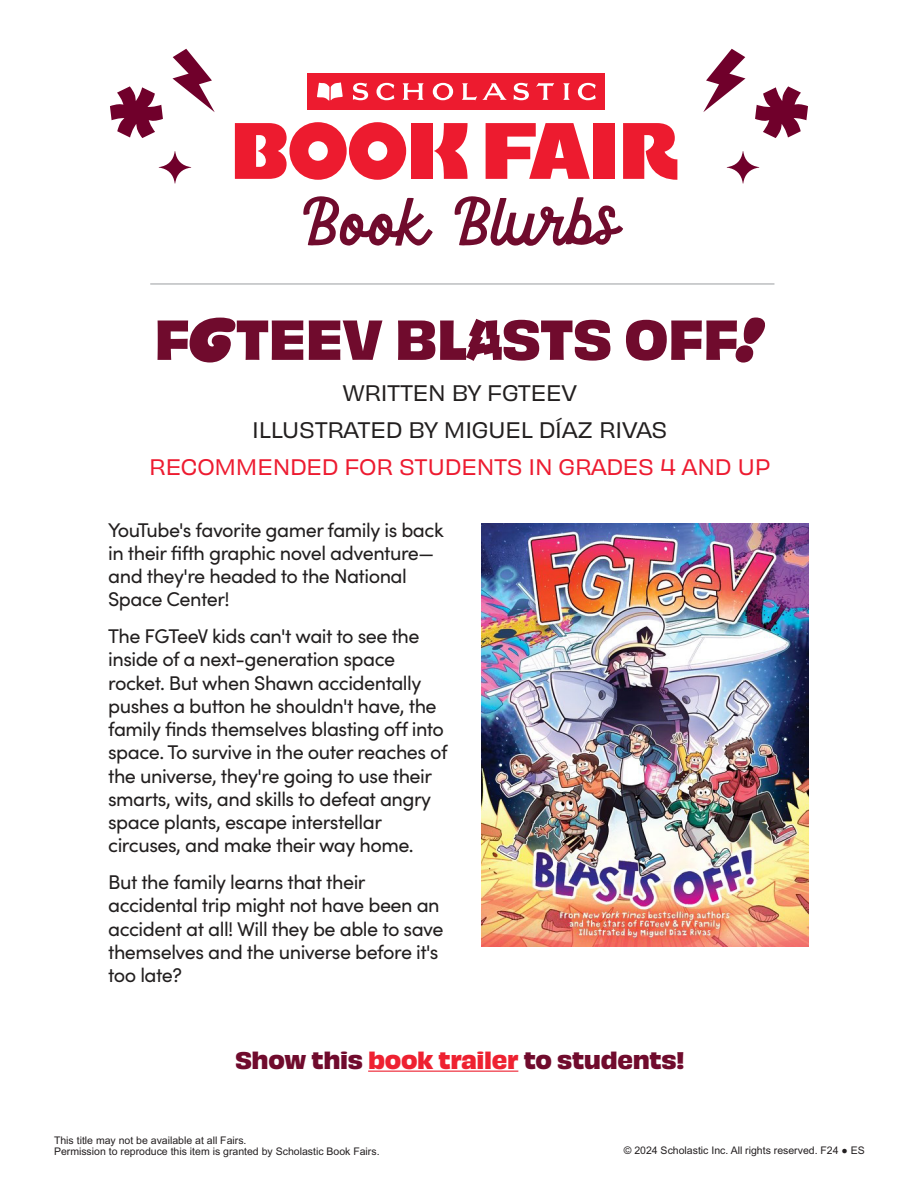
<style>
.page{position:relative;width:918px;height:1188px;background:#fff}
.page>*{position:absolute;margin:0;border:0;box-sizing:border-box;transform-origin:0 0}
.t1{font:71.25px "Jungle Giant Script";color:#700b2d}
.t2{font:52.5px "Obviously Ruckus";letter-spacing:-.015em;color:#700b2d}
.t3{font:700 22.5px "Obviously";letter-spacing:-.015em;color:#700b2d}
.t4{font:21px "Obviously";letter-spacing:-.015em;color:#221f1f}
.t5{font:21px "Obviously";letter-spacing:-.015em;color:#ed1b30}
.t6{font:19.8px/23.2px "Sofia Pro";letter-spacing:-.025em;color:#221f1f}
.t7{font:10.5px/10.5px "Arial MT Std";color:#231f20}
.s1{color:#ee2131}
.s2{font-family:"Arial Narrow"}
</style>
<div class="page">
<svg style="left:159px;top:151px;width:32px;height:33px"></svg>
<svg style="left:173px;top:49px;width:42px;height:63px"></svg>
<svg style="left:110px;top:86px;width:53px;height:52px"></svg>
<svg style="left:727px;top:151px;width:32px;height:33px"></svg>
<svg style="left:703px;top:49px;width:42px;height:63px"></svg>
<svg style="left:755px;top:86px;width:53px;height:52px"></svg>
<div style="left:411px;top:123px;width:21px;height:56px;background:#ed1b2f"></div>
<svg style="left:434px;top:123px;width:34px;height:56px"></svg>
<div style="left:593px;top:123px;width:22px;height:56px;background:#ed1b2f"></div>
<svg style="left:486px;top:123px;width:104px;height:56px"></svg>
<svg style="left:623px;top:123px;width:54px;height:57px"></svg>
<svg style="left:235px;top:122px;width:171px;height:58px"></svg>
<div style="left:307px;top:74px;width:298px;height:36px;background:#ed1b2f"></div>
<svg style="left:317px;top:82px;width:26px;height:19px"></svg>
<svg style="left:353px;top:83px;width:243px;height:17px"></svg>
<hr style="left:150px;top:283px;width:624px;height:2px;background:#bcbec0">
<img style="left:481px;top:523px;width:327px;height:423px">
<hr style="left:368px;top:1071px;width:150px;height:1px;background:#ee2131">
<h1 class="t1" style="left:299px;top:181px;width:328px">Book Blurbs</h1>
<p class="t2" style="left:154px;top:314px;width:604px">FGTEEV BLASTS OFF!</p>
<p class="t4" style="left:343px;top:376px;width:235px">WRITTEN BY FGTEEV</p>
<p class="t4" style="left:252px;top:414px;width:417px">ILLUSTRATED BY MIGUEL DÍAZ RIVAS</p>
<p class="t5" style="left:149px;top:451px;width:623px">RECOMMENDED FOR STUDENTS IN GRADES 4 AND UP</p>
<p class="t6" style="left:108px;top:517px;width:337px">YouTube's favorite gamer family is back in their fifth graphic novel adventure— and they're headed to the National<br>Space Center!</p>
<p class="t6" style="left:108px;top:623px;width:341px">The FGTeeV kids can't wait to see the inside of a next-generation space rocket. But when Shawn accidentally pushes a button he shouldn't have, the family finds themselves blasting off into space. To survive in the outer reaches of the universe, they're going to use their smarts, wits, and skills to defeat angry space plants, escape interstellar circuses, and make their way home.</p>
<p class="t6" style="left:108px;top:869px;width:337px">But the family learns that their accidental trip might not have been an accident at all! Will they be able to save themselves and the universe before it's too late?</p>
<p class="t3" style="left:235px;top:1042px;width:451px">Show this <span class="s1">book trailer</span> to students!</p>
<p class="t7" style="left:54px;top:1135px;width:327px">This title may not be available at all Fairs.<br>Permission to reproduce this item is granted by Scholastic Book Fairs.</p>
<p class="t7" style="left:624px;top:1145px;width:243px">© 2024 Scholastic Inc. All rights reserved. F24 <span class="s2">●</span> ES</p>
</div>
